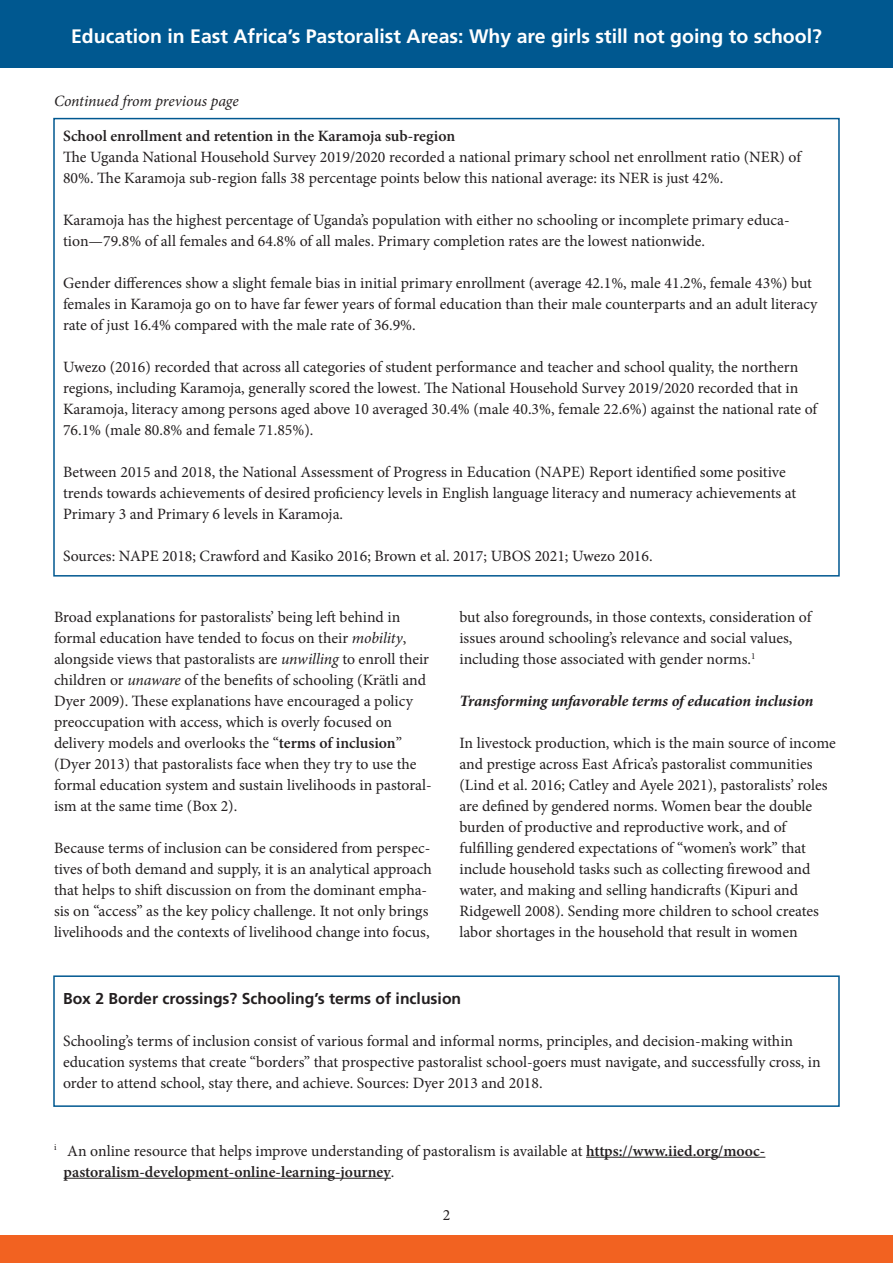
<style>
.page{position:relative;width:893px;height:1263px;background:#fff}
.page>*{position:absolute;margin:0;border:0;box-sizing:border-box;transform-origin:0 0}
.t1{font:700 19.5px "Frutiger";color:#fff}
.t2{font:15.75px/21px "Minion Pro";color:#231f20}
.t3{font:600 15.75px/21px "Minion Pro";color:#231f20}
.italic_subhead{font:italic 700 15.75px "Minion Pro";letter-spacing:-.005em;color:#231f20}
.headline{font:700 15.75px "Frutiger";color:#231f20}
.t4{font:italic 15.75px "Minion Pro";letter-spacing:-.005em;color:#231f20}
.s1{font-style:italic}
.s2{font-weight:600}
.s3{font-weight:400}
</style>
<div class="page">
<div style="left:53px;top:975px;width:787px;height:132px;border:2px solid #005890"></div>
<div style="left:0;top:1236px;width:893px;height:27px;background:#f26221"></div>
<div style="left:0;top:0;width:893px;height:68px;background:#005890"></div>
<div style="left:53px;top:118px;width:787px;height:459px;border:2px solid #005890"></div>
<hr style="left:586px;top:1157px;width:179px;height:1px;background:#231f20">
<hr style="left:64px;top:1178px;width:327px;height:1px;background:#231f20">
<p class="t1" style="left:71px;top:25px;width:752px">Education in East Africa’s Pastoralist Areas: Why are girls still not going to school?</p>
<p class="t4" style="left:54px;top:91px;width:186px">Continued from previous page</p>
<p class="t3" style="left:63px;top:126px;width:394px">School enrollment and retention in the Karamoja sub-region</p>
<p class="t2" style="left:63px;top:147px;width:740px">The Uganda National Household Survey 2019/2020 recorded a national primary school net enrollment ratio (NER) of<br>80%. The Karamoja sub-region falls 38 percentage points below this national average: its NER is just 42%.</p>
<p class="t2" style="left:63px;top:210px;width:728px">Karamoja has the highest percentage of Uganda’s population with either no schooling or incomplete primary educa&shy;tion—79.8% of all females and 64.8% of all males. Primary completion rates are the lowest nationwide.</p>
<p class="t2" style="left:63px;top:273px;width:756px">Gender differences show a slight female bias in initial primary enrollment (average 42.1%, male 41.2%, female 43%) but females in Karamoja go on to have far fewer years of formal education than their male counterparts and an adult literacy rate of just 16.4% compared with the male rate of 36.9%.</p>
<p class="t2" style="left:63px;top:357px;width:756px">Uwezo (2016) recorded that across all categories of student performance and teacher and school quality, the northern regions, including Karamoja, generally scored the lowest. The National Household Survey 2019/2020 recorded that in Karamoja, literacy among persons aged above 10 averaged 30.4% (male 40.3%, female 22.6%) against the national rate of 76.1% (male 80.8% and female 71.85%).</p>
<p class="t2" style="left:63px;top:462px;width:735px">Between 2015 and 2018, the National Assessment of Progress in Education (NAPE) Report identified some positive trends towards achievements of desired proficiency levels in English language literacy and numeracy achievements at<br>Primary 3 and Primary 6 levels in Karamoja.</p>
<p class="t2" style="left:63px;top:546px;width:591px">Sources: NAPE 2018; Crawford and Kasiko 2016; Brown et al. 2017; UBOS 2021; Uwezo 2016.</p>
<p class="t2" style="left:54px;top:607px;width:379px">Broad explanations for pastoralists’ being left behind in formal education have tended to focus on their <span class="s1">mobility</span>, alongside views that pastoralists are <span class="s1">unwilling</span> to enroll their children or <span class="s1">unaware</span> of the benefits of schooling (Krätli and Dyer 2009). These explanations have encouraged a policy preoccupation with access, which is overly focused on delivery models and overlooks the “<span class="s2">terms of inclusion</span>” (Dyer 2013) that pastoralists face when they try to use the formal education system and sustain livelihoods in pastoral&shy;ism at the same time (Box 2).</p>
<p class="t2" style="left:54px;top:838px;width:379px">Because terms of inclusion can be considered from perspec&shy;tives of both demand and supply, it is an analytical approach that helps to shift discussion on from the dominant empha&shy;sis on “access” as the key policy challenge. It not only brings livelihoods and the contexts of livelihood change into focus,</p>
<p class="t2" style="left:459px;top:607px;width:353px">but also foregrounds, in those contexts, consideration of issues around schooling’s relevance and social values, including those associated with gender norms.<sup>1</sup></p>
<p class="italic_subhead" style="left:459px;top:690px;width:355px">Transforming unfavorable terms of education inclusion</p>
<p class="t2" style="left:459px;top:733px;width:378px">In livestock production, which is the main source of income and prestige across East Africa’s pastoralist communities (Lind et al. 2016; Catley and Ayele 2021), pastoralists’ roles are defined by gendered norms. Women bear the double burden of productive and reproductive work, and of fulfilling gendered expectations of “women’s work” that include household tasks such as collecting firewood and water, and making and selling handicrafts (Kipuri and Ridgewell 2008). Sending more children to school creates labor shortages in the household that result in women</p>
<p class="headline" style="left:63px;top:990px;width:400px">Box 2 Border crossings? Schooling’s terms of inclusion</p>
<p class="t2" style="left:63px;top:1031px;width:759px">Schooling’s terms of inclusion consist of various formal and informal norms, principles, and decision-making within education systems that create “borders” that prospective pastoralist school-goers must navigate, and successfully cross, in order to attend school, stay there, and achieve. Sources: Dyer 2013 and 2018.</p>
<p class="t3" style="left:64px;top:1140px;width:703px;text-indent:-10px"><sup>i</sup> <span class="s3">An online resource that helps improve understanding of pastoralism is available at</span> https://www.iied.org/mooc&shy;pastoralism-development-online-learning-journey<span class="s3">.</span></p>
<p class="t2" style="left:443px;top:1205px;width:9px">2</p>
</div>
